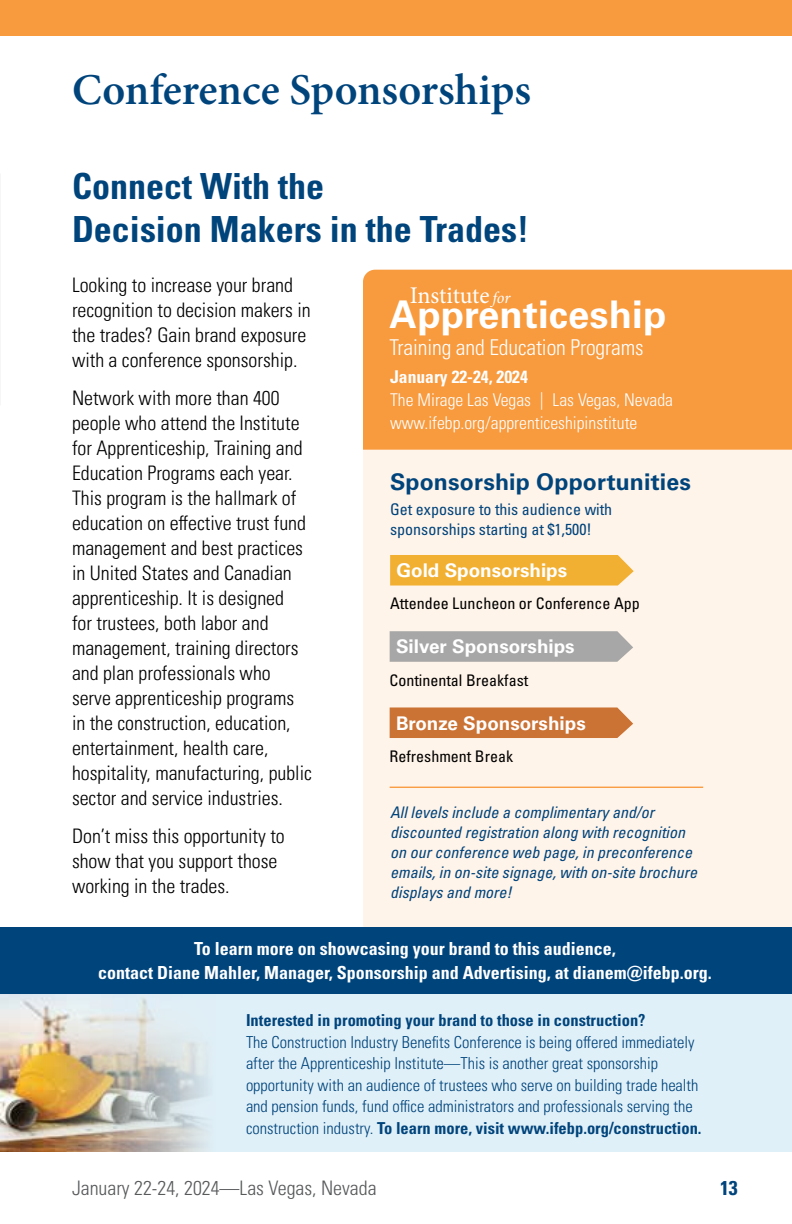
<style>
.page{position:relative;width:792px;height:1224px;background:#fff}
.page>*{position:absolute;margin:0;border:0;box-sizing:border-box;transform-origin:0 0}
.t1{font:600 44px "Minion Pro";letter-spacing:-.005em;color:#00447c}
.t2{font:700 38.2px "Univers LT Pro 65";letter-spacing:.005em;color:#fff}
.t3{font:700 condensed 36px/43.2px "Univers LT Pro";color:#00447c}
.t4{font:24px "Minion Pro";letter-spacing:-.01em;color:#fff}
.t5{font:700 23px "Univers LT Pro 65";letter-spacing:.01em;color:#00447c}
.t6{font:300 condensed 21.8px "Univers LT Pro";letter-spacing:-.005em;color:#fff}
.t7{font:300 condensed 20px/25px "Univers LT Pro";color:#000}
.t8{font:300 condensed 20px "Univers LT Pro";color:#58595b}
.t9{font:700 condensed 20px "Univers LT Pro";color:#00447c}
.t10{font:700 18.8px "Univers LT Pro 65";color:#fff}
.t11{font:700 condensed 18px/24px "Univers LT Pro";color:#fff;text-align:center}
.t12{font:300 condensed 17.6px/23px "Univers LT Pro";color:#fff}
.t13{font:700 condensed 17.6px "Univers LT Pro";color:#fff}
.t14{font:300 condensed 16.4px/21.4px "Univers LT Pro";color:#00447c}
.t15{font:700 condensed 16.4px "Univers LT Pro";color:#00447c}
.t16{font:italic condensed 16px/20px "Univers LT Pro";color:#00447c}
.t17{font:condensed 16px "Univers LT Pro";color:#000}
.t18{font:condensed 16px/20px "Univers LT Pro";color:#00447c}
.s1{font-style:italic;font-size:16.4px}
.s2{font-weight:700}
</style>
<div class="page">
<div style="left:0;top:0;width:792px;height:36px;background:#f89a3e"></div>
<div style="left:363px;top:440px;width:429px;height:598px;background:#fff4e9"></div>
<div style="left:363px;top:270px;width:429px;height:180px;background:#f89a3e"></div>
<hr style="left:390px;top:787px;width:313px;height:1px;background:#f89a3e">
<svg style="left:390px;top:555px;width:244px;height:31px;background:#f2b33b"></svg>
<svg style="left:390px;top:631px;width:243px;height:31px;background:#abaaaa"></svg>
<div style="left:390px;top:707px;width:243px;height:31px;background:#cb7235"></div>
<div style="left:0;top:976px;width:792px;height:176px;background:#e0f0f8"></div>
<img style="left:0;top:994px;width:208px;height:158px">
<div style="left:0;top:928px;width:792px;height:66px;background:#00447c"></div>
<h1 class="t1" style="left:72px;top:60px;width:461px">Conference Sponsorships</h1>
<h3 class="t3" style="left:72px;top:164px;width:459px">Connect With the<br>Decision Makers in the Trades!</h3>
<p class="t7" style="left:72px;top:271px;width:240px">Looking to increase your brand recognition to decision makers in the trades? Gain brand exposure with a conference sponsorship.</p>
<p class="t7" style="left:72px;top:385px;width:241px">Network with more than 400 people who attend the Institute for Apprenticeship, Training and<br>Education Programs each year.<br>This program is the hallmark of education on effective trust fund management and best practices in United States and Canadian apprenticeship. It is designed<br>for trustees, both labor and management, training directors and plan professionals who serve apprenticeship programs in the construction, education, entertainment, health care, hospitality, manufacturing, public sector and service industries.</p>
<p class="t7" style="left:72px;top:823px;width:214px">Don’t miss this opportunity to show that you support those working in the trades.</p>
<p class="t4" style="left:410px;top:279px;width:102px">Institute <span class="s1">for</span></p>
<h2 class="t2" style="left:390px;top:288px;width:278px">Apprenticeship</h2>
<p class="t6" style="left:390px;top:333px;width:255px">Training and Education Programs</p>
<p class="t13" style="left:390px;top:366px;width:139px">January 22-24, 2024</p>
<p class="t12" style="left:390px;top:388px;width:284px">The Mirage Las Vegas | Las Vegas, Nevada www.ifebp.org/apprenticeshipinstitute</p>
<p class="t5" style="left:390px;top:466px;width:302px">Sponsorship Opportunities</p>
<p class="t18" style="left:390px;top:499px;width:224px">Get exposure to this audience with sponsorships starting at $1,500!</p>
<p class="t10" style="left:397px;top:557px;width:172px">Gold Sponsorships</p>
<p class="t17" style="left:390px;top:593px;width:251px">Attendee Luncheon or Conference App</p>
<p class="t10" style="left:396px;top:633px;width:180px">Silver Sponsorships</p>
<p class="t17" style="left:390px;top:670px;width:140px">Continental Breakfast</p>
<p class="t10" style="left:396px;top:710px;width:191px">Bronze Sponsorships</p>
<p class="t17" style="left:390px;top:746px;width:125px">Refreshment Break</p>
<p class="t16" style="left:390px;top:802px;width:309px">All levels include a complimentary and/or discounted registration along with recognition on our conference web page, in preconference emails, in on-site signage, with on-site brochure displays and more!</p>
<p class="t11" style="left:98px;top:937px;width:615px">To learn more on showcasing your brand to this audience,<br>contact Diane Mahler, Manager, Sponsorship and Advertising, at dianem@ifebp.org.</p>
<p class="t15" style="left:246px;top:1010px;width:401px">Interested in promoting your brand to those in construction?</p>
<p class="t14" style="left:246px;top:1030px;width:457px">The Construction Industry Benefits Conference is being offered immediately after the Apprenticeship Institute—This is another great sponsorship opportunity with an audience of trustees who serve on building trade health and pension funds, fund office administrators and professionals serving the construction industry. <span class="s2">To learn more, visit www.ifebp.org/construction.</span></p>
<p class="t8" style="left:72px;top:1175px;width:306px">January 22-24, 2024—Las Vegas, Nevada</p>
<p class="t9" style="left:720px;top:1176px;width:19px">13</p>
</div>
